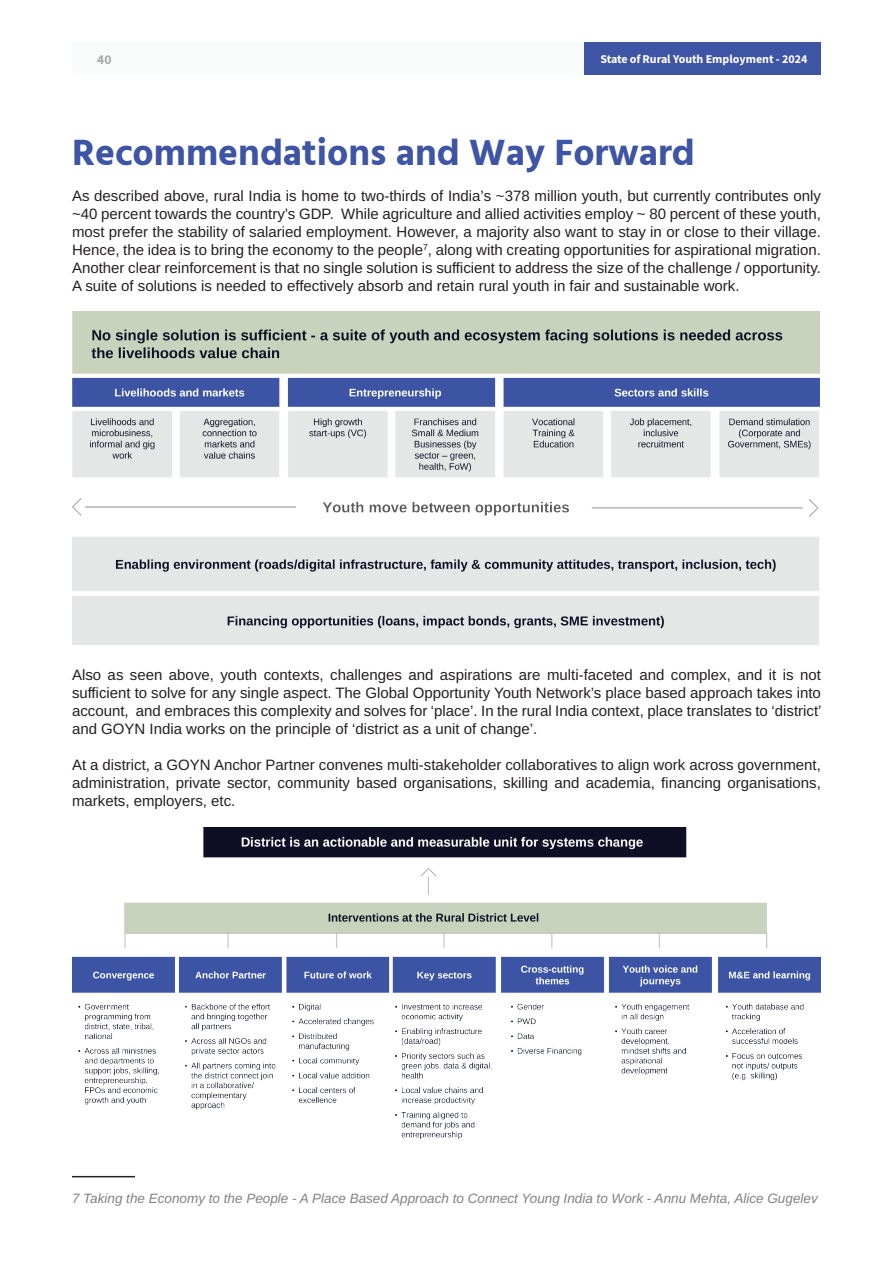
<style>
.page{position:relative;width:893px;height:1263px;background:#fff}
.page>*{position:absolute;margin:0;border:0;box-sizing:border-box;transform-origin:0 0}
.t1{font:700 37.5px "Hind Siliguri";color:#3e54a4}
.t2{font:15px/18px "Arimo";color:#231f20;text-align:justify}
.t3{font:italic 13.5px "Arimo";color:#808180}
.t4{font:13.5px "Source Sans Variable";color:#a9a9a9}
.t5{font:12px "Source Sans Variable";color:#fff}
</style>
<div class="page">
<div style="left:584px;top:43px;width:236px;height:32px;background:#3e54a4"></div>
<div style="left:73px;top:43px;width:511px;height:32px;background:#f9fafa"></div>
<img style="left:72px;top:312px;width:747px;height:332px">
<img style="left:72px;top:827px;width:749px;height:312px">
<hr style="left:72px;top:1176px;width:63px;height:1px;background:#231f20">
<p class="t4" style="left:97px;top:52px;width:16px">40</p>
<p class="t5" style="left:600px;top:52px;width:209px">State of Rural Youth Employment - 2024</p>
<h1 class="t1" style="left:72px;top:123px;width:624px">Recommendations and Way Forward</h1>
<p class="t2" style="left:72px;top:187px;width:750px">As described above, rural India is home to two-thirds of India’s ~378 million youth, but currently contributes only ~40 percent towards the country’s GDP. While agriculture and allied activities employ ~ 80 percent of these youth, most prefer the stability of salaried employment. However, a majority also want to stay in or close to their village.<br>Hence, the idea is to bring the economy to the people<sup>7</sup>, along with creating opportunities for aspirational migration.<br>Another clear reinforcement is that no single solution is sufficient to address the size of the challenge / opportunity.<br>A suite of solutions is needed to effectively absorb and retain rural youth in fair and sustainable work.</p>
<p class="t2" style="left:72px;top:666px;width:751px">Also as seen above, youth contexts, challenges and aspirations are multi-faceted and complex, and it is not sufficient to solve for any single aspect. The Global Opportunity Youth Network’s place based approach takes into account, and embraces this complexity and solves for ‘place’. In the rural India context, place translates to ‘district’ and GOYN India works on the principle of ‘district as a unit of change’.</p>
<p class="t2" style="left:72px;top:756px;width:750px">At a district, a GOYN Anchor Partner convenes multi-stakeholder collaboratives to align work across government, administration, private sector, community based organisations, skilling and academia, financing organisations, markets, employers, etc.</p>
<p class="t3" style="left:72px;top:1189px;width:747px">7 Taking the Economy to the People - A Place Based Approach to Connect Young India to Work - Annu Mehta, Alice Gugelev</p>
</div>
